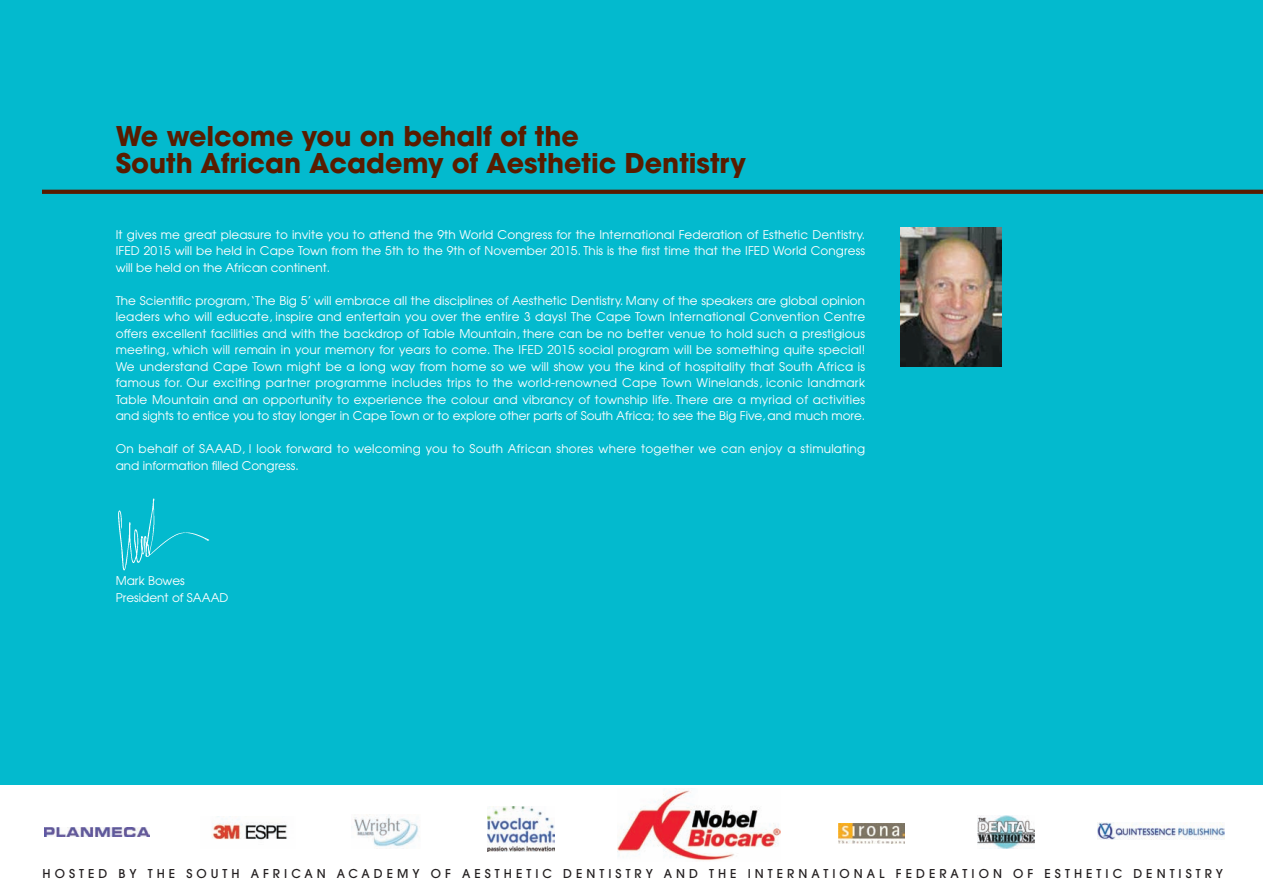
<style>
.page{position:relative;width:1263px;height:893px;background:#fff}
.page>*{position:absolute;margin:0;border:0;box-sizing:border-box;transform-origin:0 0}
.t1{font:700 27px/27px "Avant Garde";color:#581c00}
.t2{font:500 12.15px "Avant Garde";letter-spacing:.33em;color:#231f20}
.t3{font:12px/16.5px "Avant Garde";color:#fff;text-align:justify}
.t4{font:12px/16.5px "Avant Garde";letter-spacing:.02em;color:#fff}
</style>
<div class="page">
<div style="left:0;top:0;width:1263px;height:784px;background:#03bace"></div>
<svg style="left:42px;top:190px;width:1221px;height:4px;background:#551f04"></svg>
<img style="left:118px;top:498px;width:92px;height:73px">
<img style="left:901px;top:227px;width:100px;height:140px">
<img style="left:487px;top:807px;width:67px;height:44px">
<img style="left:617px;top:790px;width:164px;height:71px">
<img style="left:839px;top:823px;width:65px;height:20px">
<img style="left:1098px;top:823px;width:126px;height:17px">
<img style="left:351px;top:815px;width:69px;height:34px">
<img style="left:44px;top:828px;width:106px;height:9px">
<img style="left:212px;top:816px;width:76px;height:24px">
<img style="left:977px;top:815px;width:58px;height:33px">
<h1 class="t1" style="left:116px;top:125px;width:632px">We welcome you on behalf of the<br>South African Academy of Aesthetic Dentistry</h1>
<p class="t3" style="left:116px;top:227px;width:751px">It gives me great pleasure to invite you to attend the 9th World Congress for the International Federation of Esthetic Dentistry.<br>IFED 2015 will be held in Cape Town from the 5th to the 9th of November 2015. This is the first time that the IFED World Congress will be held on the African continent.</p>
<p class="t3" style="left:116px;top:293px;width:751px">The Scientific program, ‘The Big 5’ will embrace all the disciplines of Aesthetic Dentistry. Many of the speakers are global opinion leaders who will educate, inspire and entertain you over the entire 3 days! The Cape Town International Convention Centre offers excellent facilities and with the backdrop of Table Mountain, there can be no better venue to hold such a prestigious meeting, which will remain in your memory for years to come. The IFED 2015 social program will be something quite special!<br>We understand Cape Town might be a long way from home so we will show you the kind of hospitality that South Africa is famous for. Our exciting partner programme includes trips to the world-renowned Cape Town Winelands, iconic landmark Table Mountain and an opportunity to experience the colour and vibrancy of township life. There are a myriad of activities and sights to entice you to stay longer in Cape Town or to explore other parts of South Africa; to see the Big Five, and much more.</p>
<p class="t4" style="left:116px;top:441px;width:751px">On behalf of SAAAD, I look forward to welcoming you to South African shores where together we can enjoy a stimulating and information filled Congress.</p>
<p class="t3" style="left:116px;top:573px;width:114px">Mark Bowes<br>President of SAAAD</p>
<p class="t2" style="left:43px;top:869px;width:1182px">HOSTED BY THE SOUTH AFRICAN ACADEMY OF AESTHETIC DENTISTRY AND THE INTERNATIONAL FEDERATION OF ESTHETIC DENTISTRY</p>
</div>
